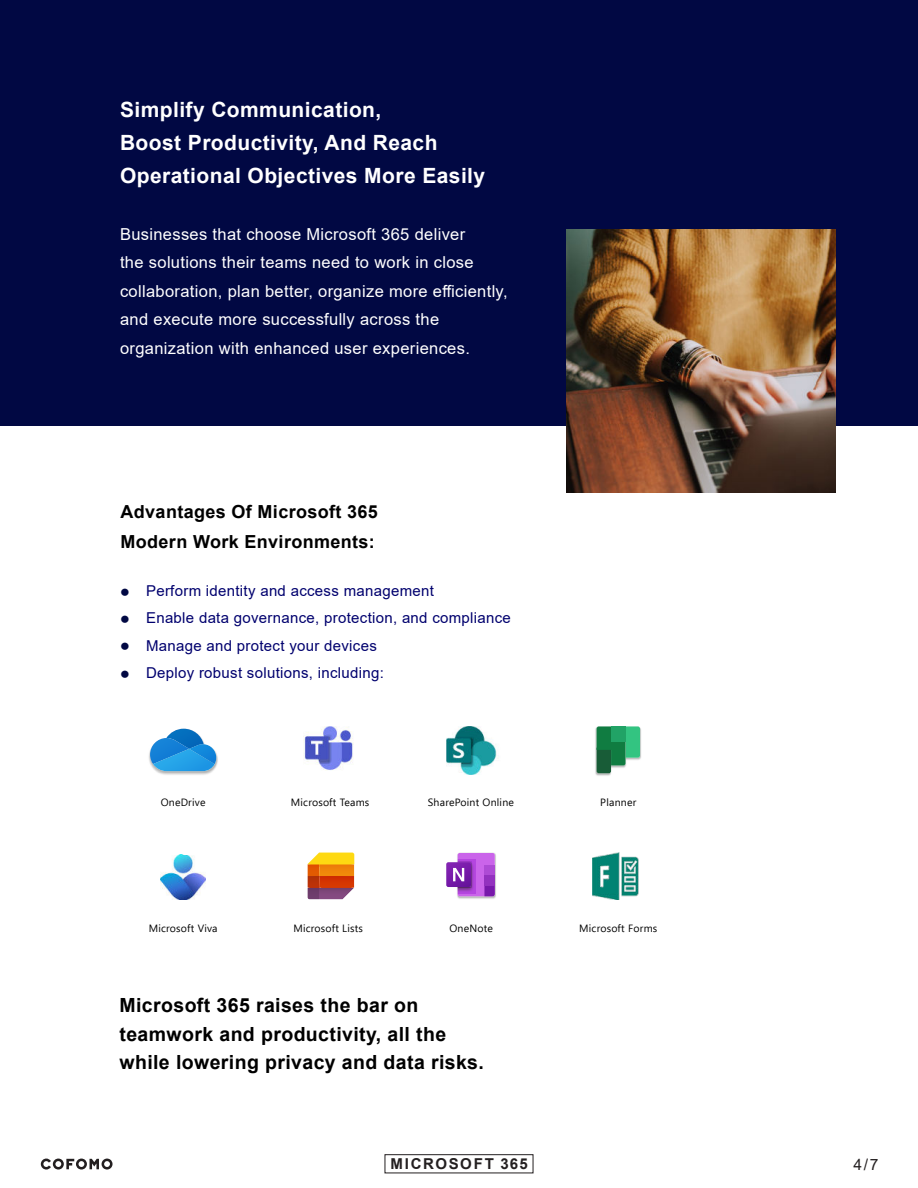
<style>
.page{position:relative;width:918px;height:1188px;background:#fff}
.page>*{position:absolute;margin:0;border:0;box-sizing:border-box;transform-origin:0 0}
.t1{font:700 21px/33px "Arial";letter-spacing:.02em;color:#fff}
.t2{font:700 19.5px/28.5px "Arial";letter-spacing:.02em;color:#000}
.t3{font:700 18px/30px "Arial";letter-spacing:.02em;color:#000}
.t4{font:16.5px/28.5px "Arial";letter-spacing:.02em;color:#fff}
.t5{font:15.6px "Arial";color:#231f20}
.t6{font:15px "Arial";letter-spacing:.02em;color:#00006e}
.t7{font:700 15px "Arial";letter-spacing:.11em;color:#231f20}
.t8{font:10.5px "Segoe UI";letter-spacing:.02em;color:#000}
.s1{font-weight:700;font-size:25.5px;color:#010843}
</style>
<div class="page">
<div style="left:0;top:0;width:918px;height:425px;background:#010843"></div>
<img style="left:566px;top:229px;width:269px;height:264px">
<img style="left:446px;top:726px;width:53px;height:49px">
<img style="left:303px;top:726px;width:51px;height:45px">
<img style="left:161px;top:855px;width:45px;height:44px">
<img style="left:593px;top:853px;width:46px;height:46px">
<img style="left:157px;top:755px;width:61px;height:20px">
<img style="left:149px;top:728px;width:68px;height:44px">
<svg style="left:150px;top:729px;width:66px;height:42px"></svg>
<svg style="left:307px;top:853px;width:47px;height:46px;background:#d17a31"></svg>
<img style="left:595px;top:728px;width:16px;height:48px">
<img style="left:596px;top:727px;width:45px;height:47px">
<svg style="left:597px;top:726px;width:43px;height:47px;background:#479f72"></svg>
<div style="left:611px;top:726px;width:15px;height:16px;background:#21a366"></div>
<img style="left:457px;top:854px;width:39px;height:45px">
<img style="left:457px;top:896px;width:38px;height:1px">
<svg style="left:446px;top:853px;width:49px;height:43px;background:#ae5bd0"></svg>
<svg style="left:41px;top:1159px;width:72px;height:11px"></svg>
<div style="left:385px;top:1154px;width:148px;height:19px;border:1px solid #231f20"></div>
<p class="t1" style="left:120px;top:93px;width:367px">Simplify Communication,<br>Boost Productivity, And Reach<br>Operational Objectives More Easily</p>
<p class="t4" style="left:120px;top:220px;width:389px">Businesses that choose Microsoft 365 deliver<br>the solutions their teams need to work in close collaboration, plan better, organize more efficiently, and execute more successfully across the organization with enhanced user experiences.</p>
<p class="t3" style="left:121px;top:497px;width:259px">Advantages Of Microsoft 365<br>Modern Work Environments:</p>
<p class="t6" style="left:121px;top:580px;width:315px"><span class="s1">•</span> Perform identity and access management</p>
<p class="t6" style="left:121px;top:608px;width:392px"><span class="s1">•</span> Enable data governance, protection, and compliance</p>
<p class="t6" style="left:121px;top:635px;width:258px"><span class="s1">•</span> Manage and protect your devices</p>
<p class="t6" style="left:121px;top:663px;width:265px"><span class="s1">•</span> Deploy robust solutions, including:</p>
<p class="t8" style="left:161px;top:796px;width:46px">OneDrive</p>
<p class="t8" style="left:291px;top:796px;width:80px">Microsoft Teams</p>
<p class="t8" style="left:428px;top:796px;width:88px">SharePoint Online</p>
<p class="t8" style="left:600px;top:796px;width:38px">Planner</p>
<p class="t8" style="left:149px;top:922px;width:70px">Microsoft Viva</p>
<p class="t8" style="left:293px;top:922px;width:71px">Microsoft Lists</p>
<p class="t8" style="left:450px;top:922px;width:45px">OneNote</p>
<p class="t8" style="left:579px;top:922px;width:80px">Microsoft Forms</p>
<p class="t2" style="left:119px;top:991px;width:366px">Microsoft 365 raises the bar on teamwork and productivity, all the while lowering privacy and data risks.</p>
<p class="t7" style="left:390px;top:1155px;width:139px">MICROSOFT 365</p>
<p class="t5" style="left:854px;top:1158px;width:26px">4/7</p>
</div>
